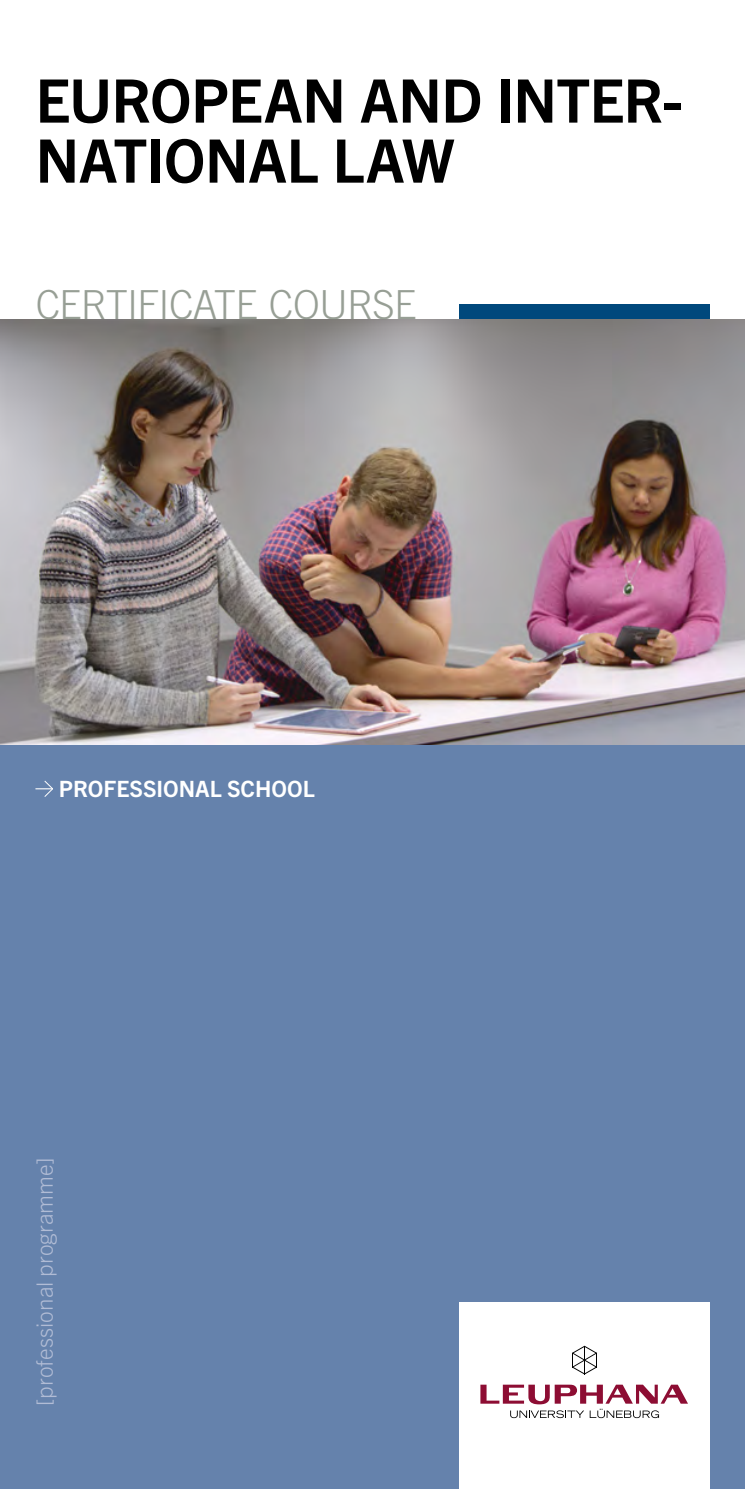
<style>
.page{position:relative;width:745px;height:1489px;background:#fff}
.page>*{position:absolute;margin:0;border:0;box-sizing:border-box;transform-origin:0 0}
.cd18_titelseite_head{font:700 60px/60px "Trade Gothic Next LT Pro";letter-spacing:-.015em;color:#000}
.t1{font:300 40px "Trade Gothic LT Std";letter-spacing:-.02em;color:#7e877b}
.cd18_titelseite_head-2{font:300 22.5px "Trade Gothic Next LT Pro";color:#b1bcd5}
.cd18_absenderangabe{font:700 22.5px "Trade Gothic Next LT Pro";color:#fff}
</style>
<div class="page">
<div style="left:0;top:319px;width:744px;height:1169px;background:#6582ac"></div>
<div style="left:458px;top:1302px;width:251px;height:186px;background:#fff"></div>
<img style="left:0;top:319px;width:744px;height:425px">
<svg style="left:35px;top:780px;width:18px;height:17px"></svg>
<div style="left:459px;top:305px;width:250px;height:14px;background:#00487c"></div>
<svg style="left:572px;top:1345px;width:24px;height:29px"></svg>
<svg style="left:480px;top:1384px;width:207px;height:33px"></svg>
<p class="cd18_titelseite_head" style="left:35px;top:67px;width:647px">EUROPEAN AND INTER-<br>NATIONAL LAW</p>
<p class="t1" style="left:35px;top:281px;width:382px">CERTIFICATE COURSE</p>
<p class="cd18_absenderangabe" style="left:59px;top:773px;width:257px">PROFESSIONAL SCHOOL</p>
<p class="cd18_titelseite_head-2" style="left:29px;top:1405px;width:249px;rotate:-90deg">[professional programme]</p>
</div>
